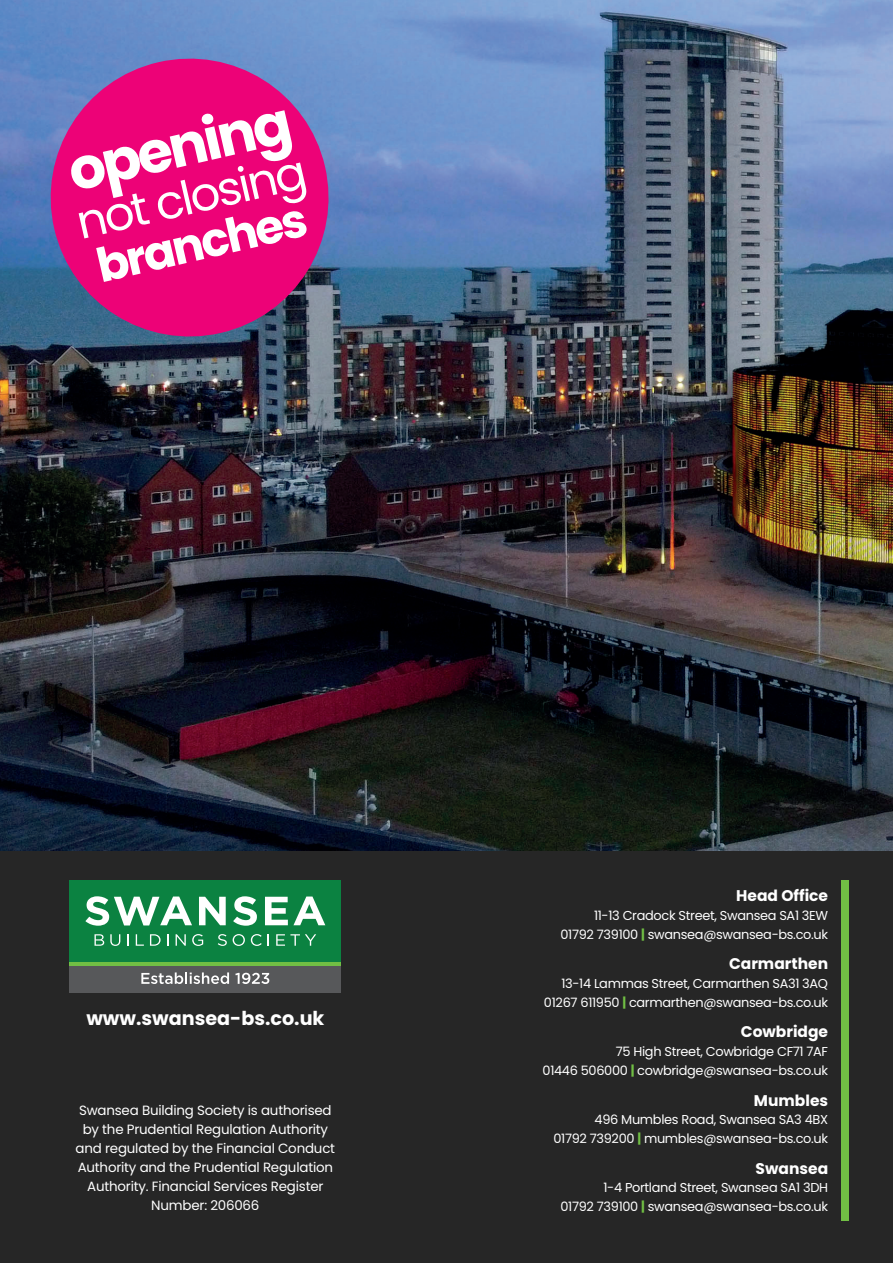
<style>
.page{position:relative;width:893px;height:1263px;background:#fff}
.page>*{position:absolute;margin:0;border:0;box-sizing:border-box;transform-origin:0 0}
.t1{font:700 57.45px "Poppins";color:#fff}
.t2{font:46.95px "Poppins";color:#fff}
.t3{font:700 46.95px "Poppins";color:#fff}
.t4{font:700 19.2px "Poppins";color:#fff}
.t5{font:700 15.45px "Poppins";color:#fff}
.t6{font:13.35px/19.2px "Poppins";letter-spacing:-.015em;color:#fff;text-align:center}
.t7{font:12.9px "Poppins";letter-spacing:-.025em;color:#fff}
.s1{font-weight:700;color:#71bf44}
</style>
<div class="page">
<div style="left:0;top:850px;width:893px;height:413px;background:#262626"></div>
<img style="left:0;top:0;width:893px;height:850px">
<div style="left:69px;top:962px;width:272px;height:31px;background:#57585a"></div>
<div style="left:69px;top:880px;width:272px;height:82px;background:#0b8241"></div>
<svg style="left:85px;top:896px;width:107px;height:30px"></svg>
<svg style="left:199px;top:897px;width:27px;height:28px"></svg>
<svg style="left:233px;top:896px;width:24px;height:30px"></svg>
<svg style="left:265px;top:896px;width:60px;height:29px"></svg>
<svg style="left:95px;top:934px;width:9px;height:12px"></svg>
<svg style="left:110px;top:934px;width:10px;height:12px"></svg>
<svg style="left:127px;top:934px;width:2px;height:12px"></svg>
<svg style="left:136px;top:934px;width:8px;height:12px"></svg>
<svg style="left:150px;top:934px;width:11px;height:12px"></svg>
<svg style="left:167px;top:934px;width:1px;height:12px"></svg>
<svg style="left:176px;top:934px;width:10px;height:12px"></svg>
<svg style="left:192px;top:934px;width:11px;height:12px"></svg>
<svg style="left:218px;top:934px;width:9px;height:12px"></svg>
<svg style="left:233px;top:934px;width:12px;height:12px"></svg>
<svg style="left:251px;top:934px;width:11px;height:12px"></svg>
<svg style="left:268px;top:934px;width:1px;height:12px"></svg>
<svg style="left:276px;top:934px;width:40px;height:12px"></svg>
<hr style="left:69px;top:962px;width:272px;height:3px;background:#71bf44">
<svg style="left:141px;top:972px;width:88px;height:12px"></svg>
<svg style="left:235px;top:973px;width:34px;height:11px"></svg>
<svg style="left:37px;top:45px;width:305px;height:305px;background:#b62a86"></svg>
<div style="left:841px;top:880px;width:8px;height:340px;background:#71bf44"></div>
<p class="t1" style="left:64px;top:150px;width:229px;rotate:-13deg">opening</p>
<p class="t2" style="left:73px;top:206px;width:236px;rotate:-13deg">not closing</p>
<p class="t3" style="left:93px;top:249px;width:216px;rotate:-13deg">branches</p>
<p class="t4" style="left:86px;top:1011px;width:240px">www.swansea-bs.co.uk</p>
<p class="t6" style="left:76px;top:1102px;width:261px">Swansea Building Society is authorised by the Prudential Regulation Authority and regulated by the Financial Conduct Authority and the Prudential Regulation Authority. Financial Services Register Number: 206066</p>
<p class="t5" style="left:736px;top:890px;width:93px">Head Office</p>
<p class="t7" style="left:594px;top:910px;width:236px">11-13 Cradock Street, Swansea SA1 3EW</p>
<p class="t7" style="left:560px;top:929px;width:269px">01792 739100 <span class="s1">|</span> swansea@swansea-bs.co.uk</p>
<p class="t5" style="left:729px;top:958px;width:101px">Carmarthen</p>
<p class="t7" style="left:561px;top:978px;width:268px">13-14 Lammas Street, Carmarthen SA31 3AQ</p>
<p class="t7" style="left:544px;top:997px;width:286px">01267 611950 <span class="s1">|</span> carmarthen@swansea-bs.co.uk</p>
<p class="t5" style="left:741px;top:1026px;width:89px">Cowbridge</p>
<p class="t7" style="left:616px;top:1047px;width:214px">75 High Street, Cowbridge CF71 7AF</p>
<p class="t7" style="left:543px;top:1065px;width:287px">01446 506000 <span class="s1">|</span> cowbridge@swansea-bs.co.uk</p>
<p class="t5" style="left:754px;top:1094px;width:76px">Mumbles</p>
<p class="t7" style="left:595px;top:1115px;width:235px">496 Mumbles Road, Swansea SA3 4BX</p>
<p class="t7" style="left:553px;top:1134px;width:276px">01792 739200 <span class="s1">|</span> mumbles@swansea-bs.co.uk</p>
<p class="t5" style="left:756px;top:1162px;width:74px">Swansea</p>
<p class="t7" style="left:603px;top:1183px;width:226px">1-4 Portland Street, Swansea SA1 3DH</p>
<p class="t7" style="left:560px;top:1202px;width:269px">01792 739100 <span class="s1">|</span> swansea@swansea-bs.co.uk</p>
</div>
